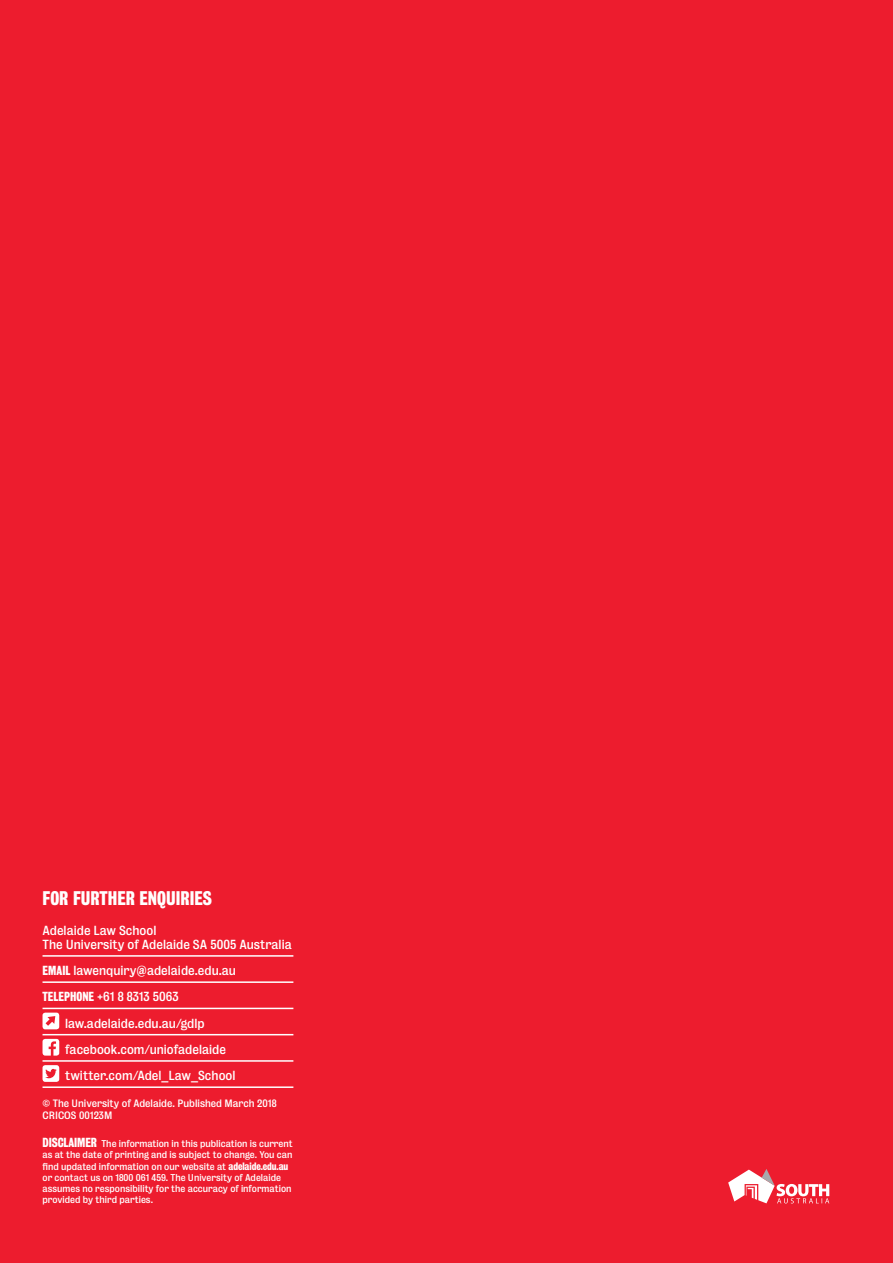
<style>
.page{position:relative;width:893px;height:1263px;background:#ed1c2e}
.page>*{position:absolute;margin:0;border:0;box-sizing:border-box;transform-origin:0 0}
.t1{font:700 18px "Bureau Grot Condensed";color:#fff}
.t2{font:12px/13.5px "Bureau Grot";color:#fff}
.t3{font:9.75px/12px "Bureau Grot";color:#fff}
.t4{font:9px/11.2px "Bureau Grot";color:#fff}
.s1{font-family:"Bureau Grot Condensed";font-weight:700}
.s2{font-family:"Bureau Grot Condensed";font-weight:700;font-size:12px}
.s3{font-family:"Bureau Grot Condensed";font-weight:700;font-size:9.75px}
</style>
<div class="page">
<hr style="left:43px;top:955px;width:250px;height:2px;background:#fff">
<hr style="left:43px;top:981px;width:250px;height:2px;background:#fff">
<hr style="left:43px;top:1008px;width:250px;height:1px;background:#fff">
<hr style="left:43px;top:1034px;width:250px;height:1px;background:#fff">
<hr style="left:43px;top:1060px;width:250px;height:2px;background:#fff">
<hr style="left:43px;top:1086px;width:250px;height:2px;background:#fff">
<svg style="left:43px;top:1012px;width:16px;height:17px"></svg>
<svg style="left:43px;top:1039px;width:16px;height:16px"></svg>
<svg style="left:43px;top:1065px;width:16px;height:17px"></svg>
<svg style="left:728px;top:1169px;width:101px;height:34px"></svg>
<h1 class="t1" style="left:43px;top:887px;width:171px">FOR FURTHER ENQUIRIES</h1>
<h2 class="t2" style="left:43px;top:924px;width:251px">Adelaide Law School<br>The University of Adelaide SA 5005 Australia</h2>
<h2 class="t2" style="left:43px;top:964px;width:195px"><span class="s1">EMAIL</span> lawenquiry@adelaide.edu.au</h2>
<h2 class="t2" style="left:43px;top:990px;width:138px"><span class="s1">TELEPHONE</span> +61 8 8313 5063</h2>
<h2 class="t2" style="left:65px;top:1016px;width:141px">law.adelaide.edu.au/gdlp</h2>
<h2 class="t2" style="left:65px;top:1042px;width:162px">facebook.com/uniofadelaide</h2>
<h2 class="t2" style="left:65px;top:1069px;width:172px">twitter.com/Adel_Law_School</h2>
<p class="t3" style="left:43px;top:1097px;width:236px">© The University of Adelaide. Published March 2018<br>CRICOS 00123M</p>
<p class="t4" style="left:43px;top:1138px;width:252px"><span class="s2">DISCLAIMER</span> The information in this publication is current as at the date of printing and is subject to change. You can find updated information on our website at <span class="s3">adelaide.edu.au </span>or contact us on 1800 061 459. The University of Adelaide assumes no responsibility for the accuracy of information provided by third parties.</p>
</div>
